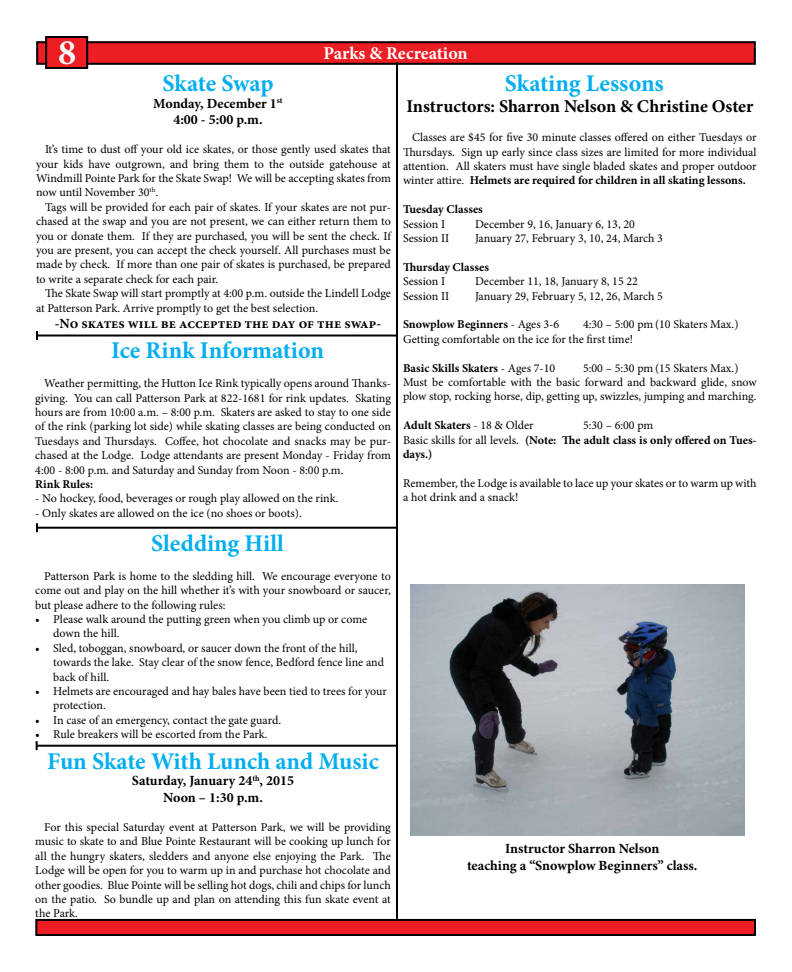
<style>
.page{position:relative;width:792px;height:972px;background:#fff}
.page>*{position:absolute;margin:0;border:0;box-sizing:border-box;transform-origin:0 0}
.t1{font:700 36px "Minion Pro";color:#fbfbfb}
.t2{font:700 24px "Minion Pro";letter-spacing:-.01em;color:#00aeef}
.t3{font:700 18px "Minion Pro";letter-spacing:-.01em;color:#000}
.t4{font:700 18px "Minion Pro";color:#fff}
.t5{font:700 14px/16.8px "Minion Pro";color:#000;text-align:center}
.t6{font:12px/14.4px "Minion Pro";letter-spacing:-.005em;color:#000}
.t7{font:700 12px/14.4px "Minion Pro";letter-spacing:-.005em;color:#000}
.s1{font-weight:700}
.s2{font-weight:400}
</style>
<div class="page">
<div style="left:36px;top:920px;width:719px;height:15px;background:#ed1d24"></div>
<div style="left:35px;top:919px;width:721px;height:17px;border:2px solid #000"></div>
<div style="left:37px;top:42px;width:718px;height:22px;background:#ed1d24"></div>
<div style="left:36px;top:41px;width:720px;height:24px;border:2px solid #000"></div>
<div style="left:46px;top:37px;width:41px;height:31px;background:#ed1d24"></div>
<div style="left:45px;top:36px;width:43px;height:33px;border:2px solid #000"></div>
<hr style="left:396px;top:62px;width:2px;height:857px;background:#000">
<img style="left:411px;top:585px;width:334px;height:250px">
<hr style="left:37px;top:335px;width:360px;height:2px;background:#000">
<svg style="left:36px;top:331px;width:2px;height:9px"></svg>
<hr style="left:37px;top:527px;width:359px;height:2px;background:#000">
<svg style="left:36px;top:523px;width:2px;height:9px"></svg>
<hr style="left:37px;top:745px;width:359px;height:2px;background:#000">
<svg style="left:36px;top:741px;width:2px;height:9px"></svg>
<h1 class="t1" style="left:58px;top:27px;width:19px">8</h1>
<h3 class="t4" style="left:323px;top:41px;width:146px">Parks &amp; Recreation</h3>
<h2 class="t2" style="left:163px;top:66px;width:112px">Skate Swap</h2>
<p class="t5" style="left:153px;top:95px;width:131px">Monday, December 1<sup>st<br></sup>4:00 - 5:00 p.m.</p>
<p class="t6" style="left:36px;top:142px;width:357px;text-align:justify;text-indent:9px">It’s time to dust off your old ice skates, or those gently used skates that your kids have outgrown, and bring them to the outside gatehouse at Windmill Pointe Park for the Skate Swap! We will be accepting skates from now until November 30<sup>th</sup>.</p>
<p class="t6" style="left:36px;top:200px;width:357px;text-align:justify;text-indent:9px">Tags will be provided for each pair of skates. If your skates are not pur&shy;chased at the swap and you are not present, we can either return them to you or donate them. If they are purchased, you will be sent the check. If you are present, you can accept the check yourself. All purchases must be made by check. If more than one pair of skates is purchased, be prepared to write a separate check for each pair.</p>
<p class="t6" style="left:36px;top:286px;width:357px;text-indent:9px">The Skate Swap will start promptly at 4:00 p.m. outside the Lindell Lodge at Patterson Park. Arrive promptly to get the best selection.</p>
<p class="t5" style="left:55px;top:315px;width:328px">-No skates will be accepted the day of the swap-</p>
<h2 class="t2" style="left:111px;top:334px;width:215px">Ice Rink Information</h2>
<p class="t6" style="left:35px;top:376px;width:357px;text-align:justify;text-indent:9px">Weather permitting, the Hutton Ice Rink typically opens around Thanks&shy;giving. You can call Patterson Park at 822-1681 for rink updates. Skating hours are from 10:00 a.m. – 8:00 p.m. Skaters are asked to stay to one side of the rink (parking lot side) while skating classes are being conducted on Tuesdays and Thursdays. Coffee, hot chocolate and snacks may be pur&shy;chased at the Lodge. Lodge attendants are present Monday - Friday from 4:00 - 8:00 p.m. and Saturday and Sunday from Noon - 8:00 p.m.</p>
<p class="t7" style="left:35px;top:477px;width:59px">Rink Rules:</p>
<p class="t6" style="left:35px;top:491px;width:305px">- No hockey, food, beverages or rough play allowed on the rink.</p>
<p class="t6" style="left:35px;top:506px;width:268px">- Only skates are allowed on the ice (no shoes or boots).</p>
<h2 class="t2" style="left:151px;top:526px;width:134px">Sledding Hill</h2>
<p class="t6" style="left:35px;top:569px;width:357px;text-align:justify;text-indent:9px">Patterson Park is home to the sledding hill. We encourage everyone to come out and play on the hill whether it’s with your snowboard or saucer, but please adhere to the following rules:</p>
<p class="t6" style="left:53px;top:612px;width:315px;text-indent:-18px">• Please walk around the putting green when you climb up or come down the hill.</p>
<p class="t6" style="left:53px;top:641px;width:332px;text-indent:-18px">• Sled, toboggan, snowboard, or saucer down the front of the hill, towards the lake. Stay clear of the snow fence, Bedford fence line and back of hill.</p>
<p class="t6" style="left:53px;top:684px;width:335px;text-indent:-18px">• Helmets are encouraged and hay bales have been tied to trees for your protection.</p>
<p class="t6" style="left:35px;top:713px;width:247px">• In case of an emergency, contact the gate guard.</p>
<p class="t6" style="left:35px;top:727px;width:234px">• Rule breakers will be escorted from the Park.</p>
<h2 class="t2" style="left:47px;top:744px;width:333px">Fun Skate With Lunch and Music</h2>
<p class="t5" style="left:132px;top:772px;width:164px">Saturday, January 24<sup>th</sup>, 2015<br>Noon – 1:30 p.m.</p>
<p class="t6" style="left:35px;top:820px;width:357px;text-align:justify;text-indent:9px">For this special Saturday event at Patterson Park, we will be providing music to skate to and Blue Pointe Restaurant will be cooking up lunch for all the hungry skaters, sledders and anyone else enjoying the Park. The Lodge will be open for you to warm up in and purchase hot chocolate and other goodies. Blue Pointe will be selling hot dogs, chili and chips for lunch on the patio. So bundle up and plan on attending this fun skate event at the Park.</p>
<h2 class="t2" style="left:505px;top:66px;width:160px">Skating Lessons</h2>
<h3 class="t3" style="left:406px;top:94px;width:348px">Instructors: Sharron Nelson &amp; Christine Oster</h3>
<p class="t6" style="left:403px;top:130px;width:355px;text-align:justify;text-indent:9px">Classes are $45 for five 30 minute classes offered on either Tuesdays or Thursdays. Sign up early since class sizes are limited for more individual attention. All skaters must have single bladed skates and proper outdoor winter attire. <span class="s1">Helmets are required for children in all skating lessons.</span></p>
<p class="t7" style="left:403px;top:202px;width:81px">Tuesday Classes</p>
<p class="t6" style="left:403px;top:217px;width:44px">Session I</p>
<p class="t6" style="left:475px;top:217px;width:162px">December 9, 16, January 6, 13, 20</p>
<p class="t6" style="left:403px;top:231px;width:48px">Session II</p>
<p class="t6" style="left:475px;top:231px;width:190px">January 27, February 3, 10, 24, March 3</p>
<p class="t7" style="left:403px;top:260px;width:87px">Thursday Classes</p>
<p class="t6" style="left:403px;top:274px;width:44px">Session I</p>
<p class="t6" style="left:475px;top:274px;width:165px">December 11, 18, January 8, 15 22</p>
<p class="t6" style="left:403px;top:289px;width:48px">Session II</p>
<p class="t6" style="left:475px;top:289px;width:190px">January 29, February 5, 12, 26, March 5</p>
<p class="t7" style="left:403px;top:317px;width:158px">Snowplow Beginners <span class="s2">- Ages 3-6</span></p>
<p class="t6" style="left:403px;top:317px;width:337px;text-indent:180px">4:30 – 5:00 pm(10 Skaters Max.)<br>Getting comfortable on the ice for the first time!</p>
<p class="t7" style="left:403px;top:360px;width:154px">Basic Skills Skaters <span class="s2">- Ages 7-10</span></p>
<p class="t6" style="left:403px;top:361px;width:355px;text-indent:180px">5:00 – 5:30 pm(15 Skaters Max.)<br>Must be comfortable with the basic forward and backward glide, snow plow stop, rocking horse, dip, getting up, swizzles, jumping and marching.</p>
<p class="t7" style="left:403px;top:418px;width:132px">Adult Skaters <span class="s2">- 18 &amp; Older</span></p>
<p class="t7" style="left:403px;top:418px;width:355px;text-indent:180px"><span class="s2">5:30 – 6:00 pm<br>Basic skills for all levels.</span> (Note: The adult class is only offered on Tues&shy;days.)</p>
<p class="t6" style="left:403px;top:476px;width:355px">Remember, the Lodge is available to lace up your skates or to warm up with a hot drink and a snack!</p>
<p class="t5" style="left:467px;top:840px;width:232px">Instructor Sharron Nelson<br>teaching a “Snowplow Beginners” class.</p>
</div>
